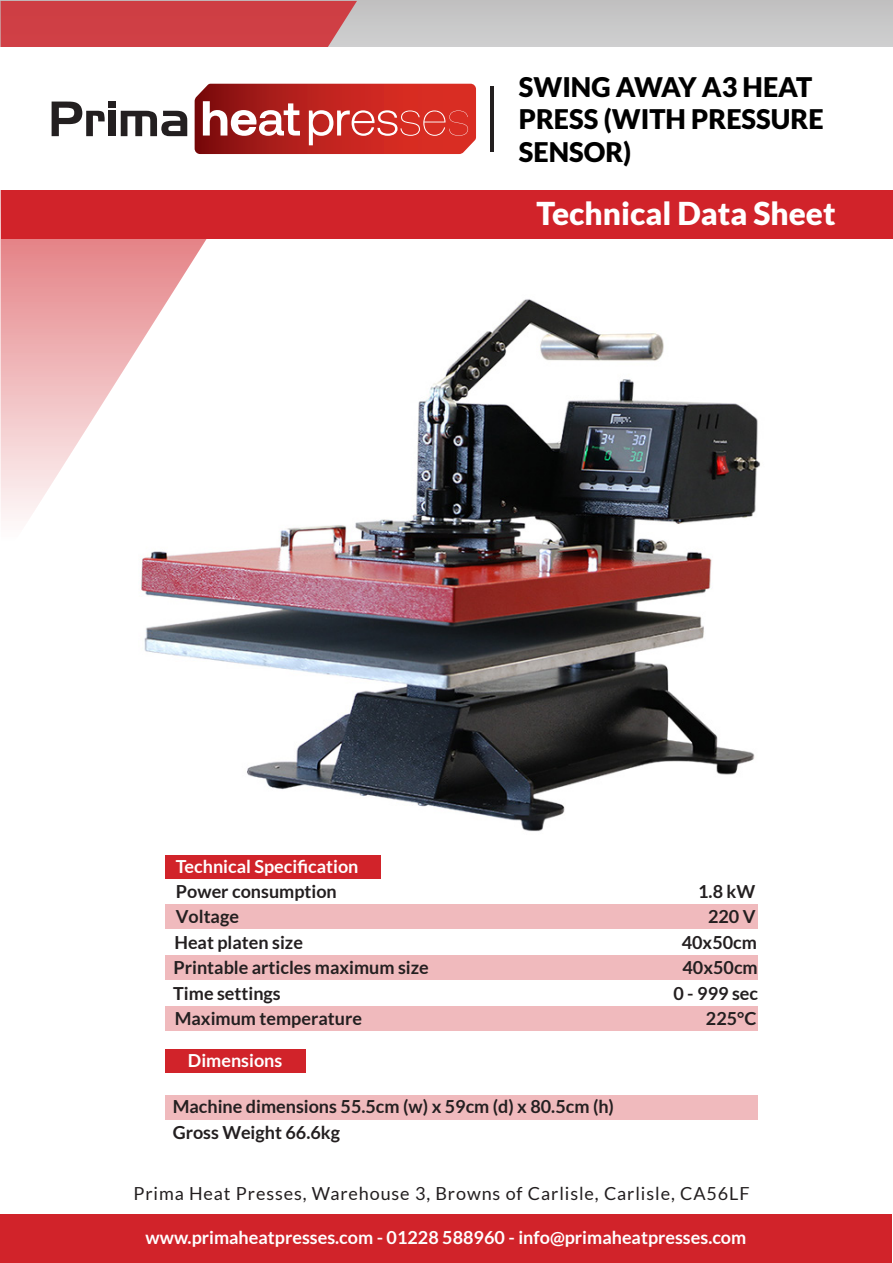
<style>
.page{position:relative;width:893px;height:1263px;background:#fff}
.page>*{position:absolute;margin:0;border:0;box-sizing:border-box;transform-origin:0 0}
.t1{font:900 31.5px "Lato";color:#fff}
.t2{font:900 27px/32.4px "Lato";color:#000}
.t3{font:700 18px "Lato";color:#231f20}
.t4{font:700 18px "Lato";color:#fff}
.t5{font:18px "Lato";letter-spacing:.05em;color:#231f20}
</style>
<div class="page">
<div style="left:0;top:0;width:893px;height:231px;background:#c8c8c9"></div>
<svg style="left:1px;top:1px;width:356px;height:518px"></svg>
<div style="left:1px;top:48px;width:892px;height:142px;background:#fff"></div>
<div style="left:1px;top:190px;width:892px;height:48px;background:#d1232a"></div>
<div style="left:0;top:1214px;width:891px;height:49px;background:#d1232a"></div>
<svg style="left:195px;top:84px;width:281px;height:70px;background:#c5413c"></svg>
<svg style="left:52px;top:102px;width:53px;height:34px"></svg>
<div style="left:108px;top:102px;width:7px;height:6px;background:#231f20"></div>
<div style="left:108px;top:111px;width:7px;height:25px;background:#231f20"></div>
<svg style="left:121px;top:111px;width:66px;height:25px"></svg>
<hr style="left:490px;top:86px;width:4px;height:66px;background:#231f20">
<img style="left:134px;top:283px;width:626px;height:549px">
<div style="left:165px;top:904px;width:593px;height:25px;background:#f0babd"></div>
<div style="left:165px;top:1095px;width:593px;height:25px;background:#f0babd"></div>
<div style="left:165px;top:956px;width:593px;height:24px;background:#f0babd"></div>
<div style="left:165px;top:1007px;width:593px;height:24px;background:#f0babd"></div>
<div style="left:165px;top:855px;width:216px;height:23px;background:#d1232a"></div>
<div style="left:165px;top:1049px;width:141px;height:23px;background:#d1232a"></div>
<p class="t2" style="left:519px;top:70px;width:306px">SWING AWAY A3 HEAT<br>PRESS (WITH PRESSURE<br>SENSOR)</p>
<p class="t1" style="left:536px;top:195px;width:301px">Technical Data Sheet</p>
<p class="t4" style="left:176px;top:856px;width:184px">Technical Specification</p>
<p class="t3" style="left:176px;top:881px;width:162px">Power consumption</p>
<p class="t3" style="left:698px;top:881px;width:59px">1.8 kW</p>
<p class="t3" style="left:176px;top:906px;width:65px">Voltage</p>
<p class="t3" style="left:708px;top:906px;width:49px">220 V</p>
<p class="t3" style="left:174px;top:932px;width:130px">Heat platen size</p>
<p class="t3" style="left:682px;top:932px;width:77px">40x50cm</p>
<p class="t3" style="left:174px;top:957px;width:257px">Printable articles maximum size</p>
<p class="t3" style="left:682px;top:957px;width:77px">40x50cm</p>
<p class="t3" style="left:173px;top:983px;width:109px">Time settings</p>
<p class="t3" style="left:673px;top:983px;width:86px">0 - 999 sec</p>
<p class="t3" style="left:175px;top:1008px;width:189px">Maximum temperature</p>
<p class="t3" style="left:706px;top:1008px;width:52px">225°C</p>
<p class="t4" style="left:188px;top:1050px;width:96px">Dimensions</p>
<p class="t3" style="left:173px;top:1096px;width:443px">Machine dimensions 55.5cm (w) x 59cm (d) x 80.5cm (h)</p>
<p class="t3" style="left:173px;top:1122px;width:169px">Gross Weight 66.6kg</p>
<p class="t5" style="left:133px;top:1184px;width:618px">Prima Heat Presses, Warehouse 3, Browns of Carlisle, Carlisle, CA56LF</p>
<p class="t4" style="left:146px;top:1227px;width:602px">www.primaheatpresses.com - 01228 588960 - info@primaheatpresses.com</p>
</div>
